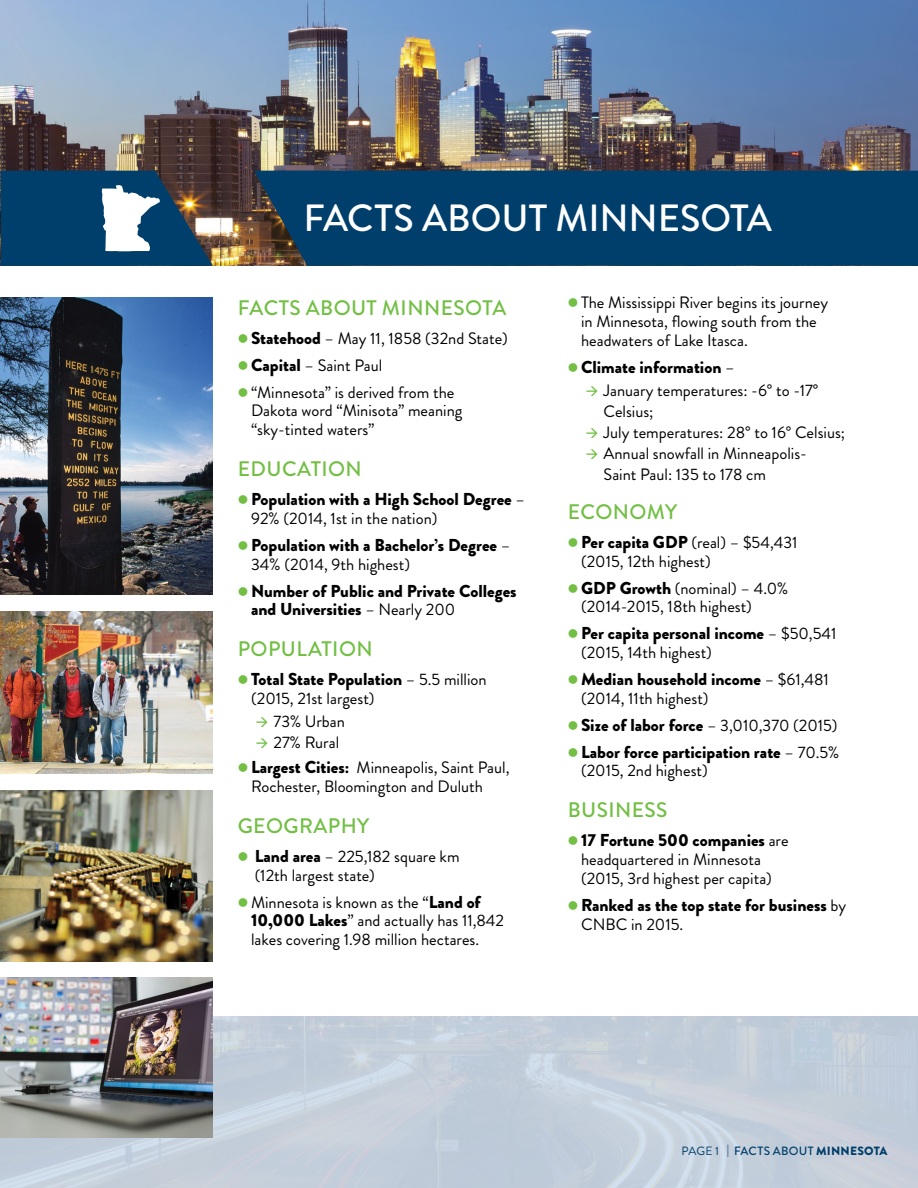
<style>
.page{position:relative;width:918px;height:1188px;background:#fff}
.page>*{position:absolute;margin:0;border:0;box-sizing:border-box;transform-origin:0 0}
.t1{font:500 37.8px "Brandon Grotesque";letter-spacing:-.005em;color:#fff}
.cs_subheads{font:500 21px "Brandon Grotesque";letter-spacing:.02em;color:#72bf44}
.t2{font:900 17.25px/18.8px "Brandon Grotesque";color:#000}
.t3{font:16.5px/18.8px "Brandon Grotesque";color:#000}
.t4{font:500 12px "Brandon Grotesque";letter-spacing:.025em;color:#003f6b}
.s1{font-weight:900;font-size:17.25px}
.s2{font-weight:400;font-size:16.5px}
.s3{font-weight:400}
.s4{font-weight:900}
</style>
<div class="page">
<div style="left:0;top:1016px;width:917px;height:172px;background:#c4ceda"></div>
<img style="left:0;top:0;width:918px;height:266px">
<div style="left:254px;top:171px;width:664px;height:95px;background:#003f6b"></div>
<svg style="left:1px;top:171px;width:212px;height:95px;background:#2f5a78"></svg>
<img style="left:1px;top:612px;width:212px;height:161px">
<img style="left:1px;top:790px;width:212px;height:171px">
<img style="left:0;top:978px;width:213px;height:160px">
<img style="left:1px;top:297px;width:212px;height:298px">
<h1 class="t1" style="left:303px;top:192px;width:470px">FACTS ABOUT MINNESOTA</h1>
<h2 class="cs_subheads" style="left:238px;top:293px;width:270px">FACTS ABOUT MINNESOTA</h2>
<p class="t3" style="left:251px;top:329px;width:258px"><span class="s1">Statehood</span> – May 11, 1858 (32nd State)</p>
<p class="t3" style="left:251px;top:356px;width:133px"><span class="s1">Capital</span> – Saint Paul</p>
<p class="t3" style="left:251px;top:383px;width:213px">“Minnesota” is derived from the<br>Dakota word “Minisota” meaning “sky-tinted waters”</p>
<h2 class="cs_subheads" style="left:238px;top:454px;width:126px">EDUCATION</h2>
<p class="t2" style="left:251px;top:490px;width:275px">Population with a High School Degree <span class="s2">–</span></p>
<p class="t3" style="left:251px;top:509px;width:188px">92% (2014, 1st in the nation)</p>
<p class="t2" style="left:251px;top:536px;width:261px">Population with a Bachelor’s Degree <span class="s2">–</span></p>
<p class="t3" style="left:251px;top:555px;width:160px">34% (2014, 9th highest)</p>
<p class="t2" style="left:251px;top:581px;width:267px">Number of Public and Private Colleges and Universities <span class="s2">– Nearly 200</span></p>
<h2 class="cs_subheads" style="left:238px;top:635px;width:136px">POPULATION</h2>
<p class="t2" style="left:251px;top:670px;width:237px">Total State Population <span class="s2">– 5.5 million</span></p>
<p class="t3" style="left:251px;top:689px;width:125px">(2015, 21st largest)</p>
<p class="t3" style="left:274px;top:713px;width:73px">73% Urban</p>
<p class="t3" style="left:274px;top:734px;width:67px">27% Rural</p>
<p class="t3" style="left:251px;top:758px;width:260px"><span class="s1">Largest Cities:</span> Minneapolis, Saint Paul,<br>Rochester, Bloomington and Duluth</p>
<h2 class="cs_subheads" style="left:238px;top:811px;width:133px">GEOGRAPHY</h2>
<p class="t3" style="left:255px;top:847px;width:206px"><span class="s1">Land area</span> – 225,182 square km (12th largest state)</p>
<p class="t3" style="left:251px;top:893px;width:255px">Minnesota is known as the “<span class="s1">Land of<br>10,000 Lakes</span>” and actually has 11,842 lakes covering 1.98 million hectares.</p>
<p class="t3" style="left:581px;top:294px;width:249px">The Mississippi River begins its journey in Minnesota, flowing south from the headwaters of Lake Itasca.</p>
<p class="t2" style="left:581px;top:358px;width:155px">Climate information <span class="s2">–</span></p>
<p class="t3" style="left:604px;top:380px;width:216px;line-height:21px">January temperatures: -6° to -17°<br>Celsius;</p>
<p class="t3" style="left:604px;top:423px;width:243px">July temperatures: 28° to 16° Celsius;</p>
<p class="t3" style="left:604px;top:443px;width:205px;line-height:21px">Annual snowfall in Minneapolis-<br>Saint Paul: 135 to 178 cm</p>
<h2 class="cs_subheads" style="left:568px;top:497px;width:111px">ECONOMY</h2>
<p class="t3" style="left:581px;top:533px;width:218px"><span class="s1">Per capita GDP</span> (real) – $54,431 (2015, 12th highest)</p>
<p class="t3" style="left:581px;top:579px;width:209px"><span class="s1">GDP Growth</span> (nominal) – 4.0% (2014-2015, 18th highest)</p>
<p class="t2" style="left:581px;top:624px;width:257px">Per capita personal income <span class="s2">– $50,541</span></p>
<p class="t3" style="left:581px;top:643px;width:132px">(2015, 14th highest)</p>
<p class="t2" style="left:581px;top:670px;width:249px">Median household income <span class="s2">– $61,481</span></p>
<p class="t3" style="left:581px;top:689px;width:129px">(2014, 11th highest)</p>
<p class="t2" style="left:581px;top:716px;width:258px">Size of labor force <span class="s2">– 3,010,370 (2015)</span></p>
<p class="t2" style="left:581px;top:742px;width:260px">Labor force participation rate <span class="s2">– 70.5%</span></p>
<p class="t3" style="left:581px;top:761px;width:128px">(2015, 2nd highest)</p>
<h2 class="cs_subheads" style="left:568px;top:795px;width:101px">BUSINESS</h2>
<p class="t2" style="left:581px;top:831px;width:209px">17 Fortune 500 companies <span class="s2">are</span></p>
<p class="t3" style="left:581px;top:850px;width:192px">headquartered in Minnesota (2015, 3rd highest per capita)</p>
<p class="t2" style="left:581px;top:896px;width:267px">Ranked as the top state for business <span class="s2">by</span></p>
<p class="t3" style="left:581px;top:915px;width:104px">CNBC in 2015.</p>
<p class="t4" style="left:682px;top:1143px;width:208px"><span class="s3">PAGE 1 |</span> FACTS ABOUT <span class="s4">MINNESOTA</span></p>
</div>
